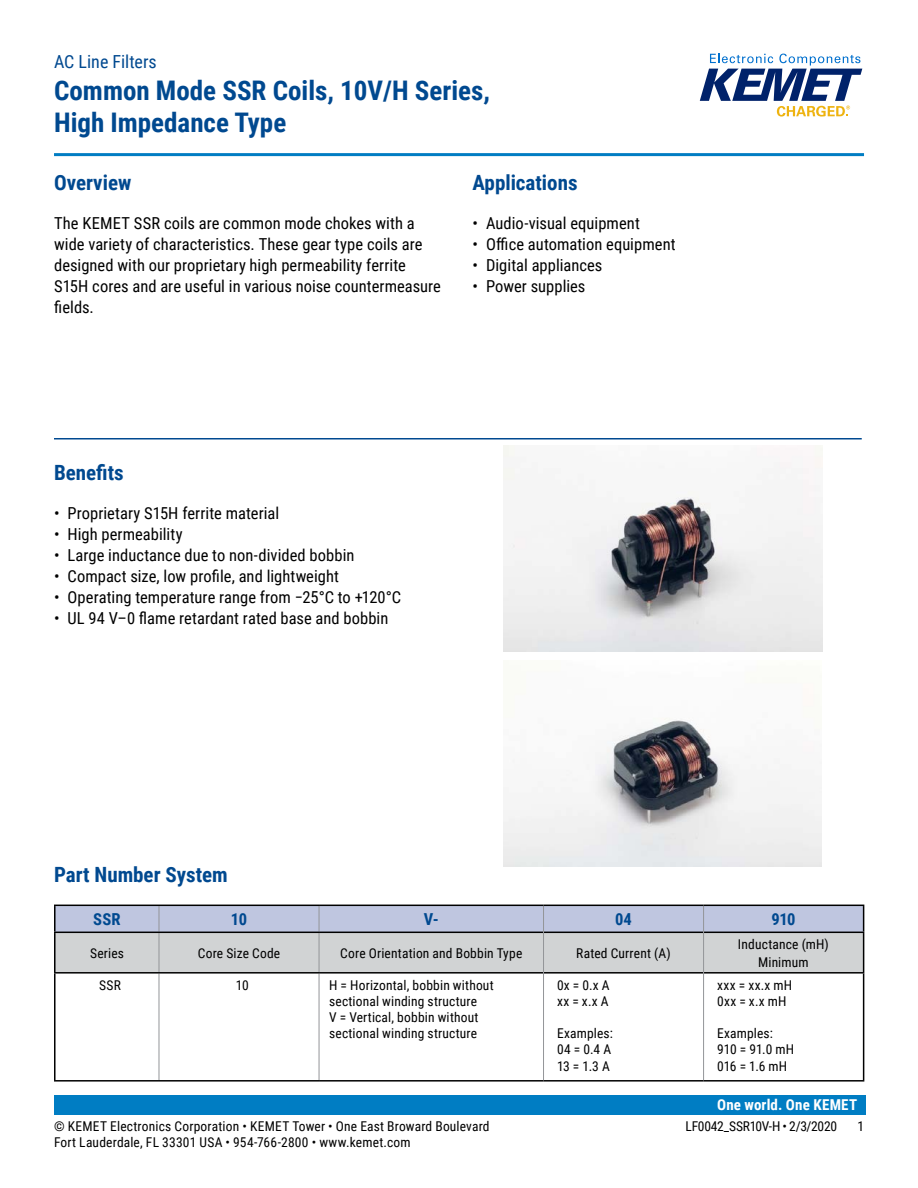
<style>
.page{position:relative;width:918px;height:1188px;background:#fff}
.page>*{position:absolute;margin:0;border:0;box-sizing:border-box;transform-origin:0 0}
.t1{font:700 27px/32.4px "Roboto Condensed";color:#004990}
.t2{font:700 21px "Roboto Condensed";color:#004990}
.t3{font:18px "Roboto Condensed";color:#004990}
.t4{font:16.5px/21px "Roboto Condensed";letter-spacing:.005em;color:#000}
.t5{font:700 16.5px "Roboto Condensed";letter-spacing:-.005em;color:#004990}
.t6{font:700 15px "Roboto Condensed";letter-spacing:.015em;color:#fff}
.t7{font:13.5px/16.2px "Roboto Condensed";letter-spacing:.015em;color:#000}
.t8{font:13.5px "Roboto Condensed";letter-spacing:-.025em;color:#000}
</style>
<div class="page">
<svg style="left:700px;top:54px;width:162px;height:63px"></svg>
<hr style="left:54px;top:153px;width:810px;height:3px;background:#007dc3">
<div style="left:54px;top:1095px;width:811px;height:20px;background:#007dc3"></div>
<hr style="left:54px;top:438px;width:808px;height:2px;background:#004990">
<hr style="left:159px;top:974px;width:1px;height:106px;background:#939598">
<hr style="left:319px;top:974px;width:1px;height:106px;background:#939598">
<hr style="left:54px;top:972px;width:105px;height:2px;background:#000">
<hr style="left:159px;top:972px;width:160px;height:2px;background:#000">
<hr style="left:319px;top:972px;width:224px;height:2px;background:#000">
<hr style="left:544px;top:972px;width:159px;height:2px;background:#000">
<hr style="left:704px;top:972px;width:160px;height:2px;background:#000">
<hr style="left:54px;top:932px;width:105px;height:1px;background:#000">
<hr style="left:543px;top:973px;width:1px;height:107px;background:#939598">
<hr style="left:703px;top:973px;width:1px;height:107px;background:#939598">
<hr style="left:54px;top:905px;width:105px;height:1px;background:#000">
<hr style="left:54px;top:906px;width:2px;height:26px;background:#000">
<svg style="left:55px;top:905px;width:809px;height:68px;background:#bfc2cd"></svg>
<hr style="left:54px;top:933px;width:2px;height:39px;background:#000">
<hr style="left:863px;top:933px;width:1px;height:39px;background:#000">
<hr style="left:54px;top:974px;width:2px;height:106px;background:#000">
<hr style="left:863px;top:974px;width:1px;height:106px;background:#000">
<hr style="left:54px;top:1080px;width:105px;height:2px;background:#000">
<hr style="left:159px;top:1080px;width:160px;height:2px;background:#000">
<hr style="left:319px;top:1080px;width:225px;height:2px;background:#000">
<hr style="left:544px;top:1080px;width:160px;height:2px;background:#000">
<hr style="left:704px;top:1080px;width:160px;height:2px;background:#000">
<img style="left:504px;top:718px;width:318px;height:149px">
<img style="left:503px;top:446px;width:319px;height:206px">
<p class="t3" style="left:54px;top:48px;width:104px">AC Line Filters</p>
<h1 class="t1" style="left:54px;top:73px;width:437px">Common Mode SSR Coils, 10V/H Series,<br>High Impedance Type</h1>
<p class="t2" style="left:54px;top:168px;width:79px">Overview</p>
<p class="t4" style="left:54px;top:212px;width:388px">The KEMET SSR coils are common mode chokes with a wide variety of characteristics. These gear type coils are designed with our proprietary high permeability ferrite S15H cores and are useful in various noise countermeasure fields.</p>
<p class="t2" style="left:473px;top:168px;width:107px">Applications</p>
<p class="t4" style="left:473px;top:212px;width:169px">• Audio-visual equipment</p>
<p class="t4" style="left:473px;top:233px;width:205px">• Office automation equipment</p>
<p class="t4" style="left:473px;top:255px;width:131px">• Digital appliances</p>
<p class="t4" style="left:473px;top:276px;width:114px">• Power supplies</p>
<p class="t2" style="left:54px;top:458px;width:71px">Benefits</p>
<p class="t4" style="left:54px;top:502px;width:227px">• Proprietary S15H ferrite material</p>
<p class="t4" style="left:54px;top:523px;width:130px">• High permeability</p>
<p class="t4" style="left:54px;top:544px;width:302px">• Large inductance due to non-divided bobbin</p>
<p class="t4" style="left:54px;top:565px;width:287px">• Compact size, low profile, and lightweight</p>
<p class="t4" style="left:54px;top:586px;width:349px">• Operating temperature range from −25°C to +120°C</p>
<p class="t4" style="left:54px;top:607px;width:336px">• UL 94 V–0 flame retardant rated base and bobbin</p>
<p class="t2" style="left:54px;top:860px;width:175px">Part Number System</p>
<p class="t5" style="left:93px;top:908px;width:29px">SSR</p>
<p class="t5" style="left:231px;top:908px;width:18px">10</p>
<p class="t5" style="left:424px;top:908px;width:16px">V-</p>
<p class="t5" style="left:615px;top:908px;width:18px">04</p>
<p class="t5" style="left:772px;top:908px;width:26px">910</p>
<p class="t7" style="left:90px;top:944px;width:35px">Series</p>
<p class="t7" style="left:198px;top:944px;width:84px">Core Size Code</p>
<p class="t7" style="left:340px;top:944px;width:184px">Core Orientation and Bobbin Type</p>
<p class="t7" style="left:576px;top:944px;width:96px">Rated Current (A)</p>
<p class="t7" style="left:738px;top:934px;width:92px;line-height:18px;text-align:center">Inductance (mH)<br>Minimum</p>
<p class="t7" style="left:99px;top:976px;width:23px">SSR</p>
<p class="t7" style="left:236px;top:976px;width:14px">10</p>
<p class="t7" style="left:329px;top:976px;width:166px">H = Horizontal, bobbin without sectional winding structure<br>V = Vertical, bobbin without sectional winding structure</p>
<p class="t7" style="left:557px;top:976px;width:54px">0x = 0.x A xx = x.x A</p>
<p class="t7" style="left:717px;top:976px;width:77px">xxx = xx.x mH<br>0xx = x.x mH</p>
<p class="t7" style="left:717px;top:1025px;width:79px">Examples:<br>910 = 91.0 mH<br>016 = 1.6 mH</p>
<p class="t7" style="left:557px;top:1025px;width:57px">Examples:<br>04 = 0.4 A<br>13 = 1.3 A</p>
<p class="t6" style="left:717px;top:1094px;width:142px">One world. One KEMET</p>
<p class="t7" style="left:54px;top:1117px;width:437px">© KEMET Electronics Corporation • KEMET Tower • One East Broward Boulevard</p>
<p class="t8" style="left:686px;top:1116px;width:153px">LF0042_SSR10V-H • 2/3/2020</p>
<p class="t7" style="left:857px;top:1117px;width:8px">1</p>
<p class="t7" style="left:54px;top:1133px;width:358px">Fort Lauderdale, FL 33301 USA • 954-766-2800 • www.kemet.com</p>
</div>
